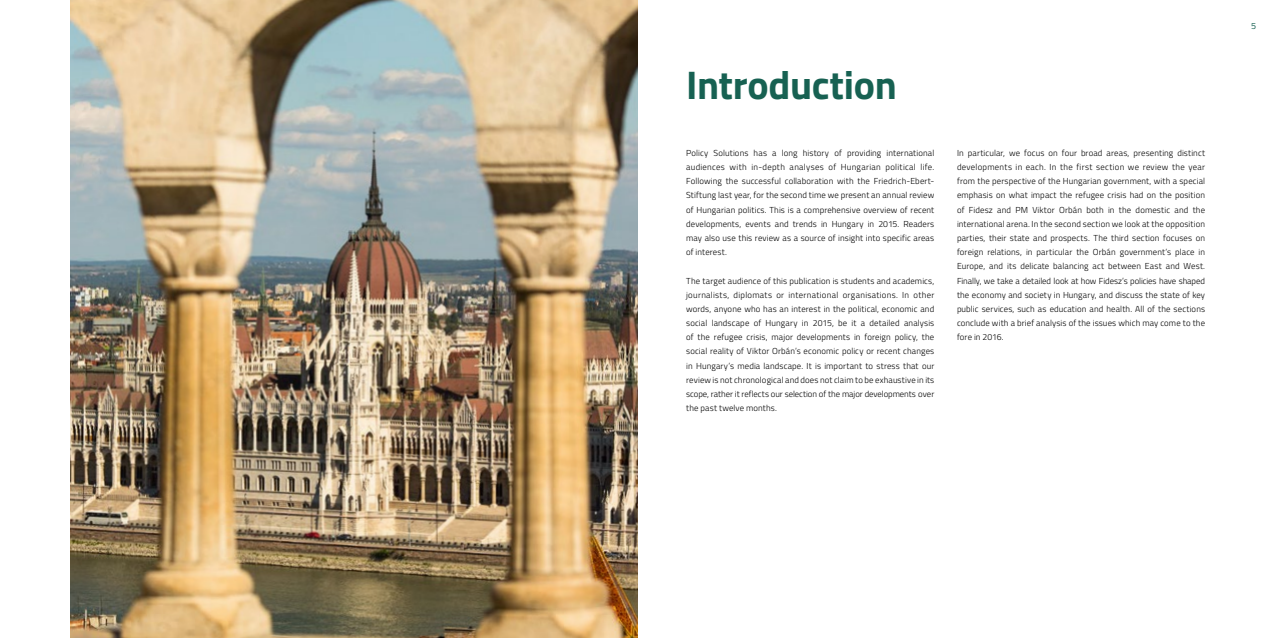
<style>
.page{position:relative;width:1276px;height:638px;background:#fff}
.page>*{position:absolute;margin:0;border:0;box-sizing:border-box;transform-origin:0 0}
.t1{font:700 40px "Titillium Web";letter-spacing:-.01em;color:#176152}
.t2{font:9px "Titillium Web";color:#176152}
.t3{font:300 8.7px/14.2px "Titillium Web";letter-spacing:.01em;color:#000;text-align:justify}
</style>
<div class="page">
<img style="left:70px;top:0;width:568px;height:638px">
<h1 class="t1" style="left:686px;top:55px;width:212px">Introduction</h1>
<p class="t3" style="left:686px;top:145px;width:250px">Policy Solutions has a long history of providing international audiences with in-depth analyses of Hungarian political life.<br>Following the successful collaboration with the Friedrich-Ebert-Stiftung last year, for the second time we present an annual review of Hungarian politics. This is a comprehensive overview of recent developments, events and trends in Hungary in 2015. Readers may also use this review as a source of insight into specific areas of interest.</p>
<p class="t3" style="left:686px;top:273px;width:250px">The target audience of this publication is students and academics, journalists, diplomats or international organisations. In other words, anyone who has an interest in the political, economic and social landscape of Hungary in 2015, be it a detailed analysis of the refugee crisis, major developments in foreign policy, the social reality of Viktor Orbán’s economic policy or recent changes in Hungary’s media landscape. It is important to stress that our review is not chronological and does not claim to be exhaustive in its scope, rather it reflects our selection of the major developments over the past twelve months.</p>
<p class="t3" style="left:957px;top:145px;width:250px">In particular, we focus on four broad areas, presenting distinct developments in each. In the first section we review the year from the perspective of the Hungarian government, with a special emphasis on what impact the refugee crisis had on the position of Fidesz and PM Viktor Orbán both in the domestic and the international arena. In the second section we look at the opposition parties, their state and prospects. The third section focuses on foreign relations, in particular the Orbán government’s place in Europe, and its delicate balancing act between East and West.<br>Finally, we take a detailed look at how Fidesz’s policies have shaped the economy and society in Hungary, and discuss the state of key public services, such as education and health. All of the sections conclude with a brief analysis of the issues which may come to the fore in 2016.</p>
<p class="t2" style="left:1251px;top:19px;width:7px">5</p>
</div>
